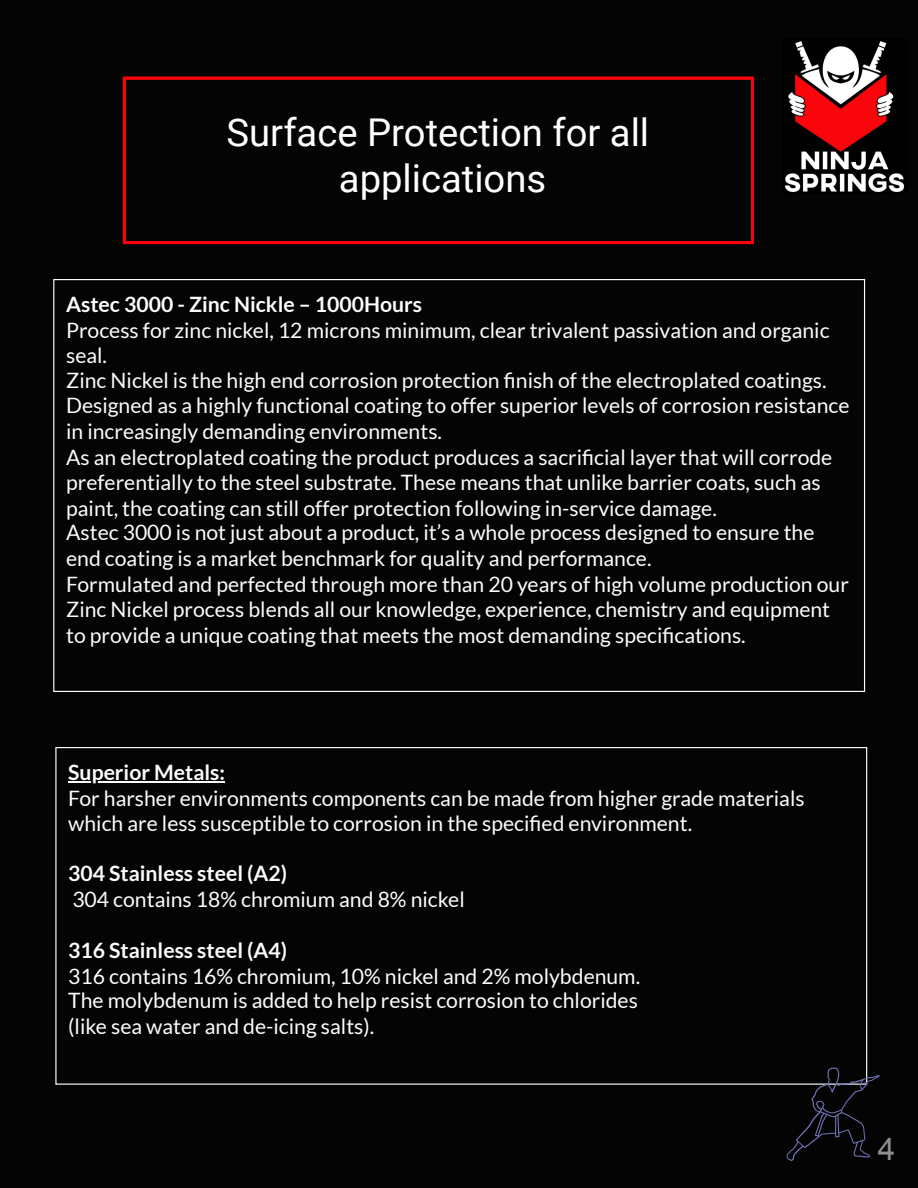
<style>
.page{position:relative;width:918px;height:1188px;background:#040404}
.page>*{position:absolute;margin:0;border:0;box-sizing:border-box;transform-origin:0 0}
.t1{font:38.25px/46.2px "Roboto";color:#fff;text-align:center}
.t2{font:31.5px "Arial";color:#8f8f8f}
.t3{font:21.15px/25.3px "Lato";color:#fcfcfc}
.t4{font:700 21.15px "Lato";color:#fcfcfc}
</style>
<div class="page">
<img style="left:785px;top:41px;width:120px;height:151px">
<div style="left:123px;top:76px;width:631px;height:168px;border:3px solid #f8050c"></div>
<div style="left:126px;top:80px;width:625px;height:161px;background:#040404"></div>
<hr style="left:68px;top:781px;width:157px;height:1px;background:#fcfcfc">
<svg style="left:786px;top:1068px;width:94px;height:93px"></svg>
<h1 class="t1" style="left:226px;top:110px;width:424px">Surface Protection for all applications</h1>
<p class="t4" style="left:66px;top:291px;width:357px">Astec 3000 - Zinc Nickle – 1000Hours</p>
<p class="t3" style="left:66px;top:317px;width:785px">Process for zinc nickel, 12 microns minimum, clear trivalent passivation and organic seal.<br>Zinc Nickel is the high end corrosion protection fi nish of the electroplated coatings.<br>Designed as a highly functional coating to offer superior levels of corrosion resistance in increasingly demanding environments.<br>As an electroplated coating the product produces a sacrificial layer that will corrode preferentially to the steel substrate. These means that unlike barrier coats, such as paint, the coating can still offer protection following in-service damage.<br>Astec 3000 is not just about a product, it’s a whole process designed to ensure the end coating is a market benchmark for quality and performance.<br>Formulated and perfected through more than 20 years of high volume production our Zinc Nickel process blends all our knowledge, experience, chemistry and equipment to provide a unique coating that meets the most demanding specifications.</p>
<p class="t4" style="left:68px;top:759px;width:158px">Superior Metals:</p>
<p class="t3" style="left:68px;top:785px;width:738px;line-height:24.8px">For harsher environments components can be made from higher grade materials which are less susceptible to corrosion in the specified environment.</p>
<p class="t4" style="left:68px;top:860px;width:220px">304 Stainless steel (A2)</p>
<p class="t3" style="left:72px;top:886px;width:394px">304 contains 18% chromium and 8% nickel</p>
<p class="t4" style="left:68px;top:937px;width:220px">316 Stainless steel (A4)</p>
<p class="t3" style="left:68px;top:963px;width:573px;text-align:justify">316 contains 16% chromium, 10% nickel and 2% molybdenum.<br>The molybdenum is added to help resist corrosion to chlorides (like sea water and de-icing salts).</p>
<h2 class="t2" style="left:878px;top:1131px;width:19px">4</h2>
</div>
